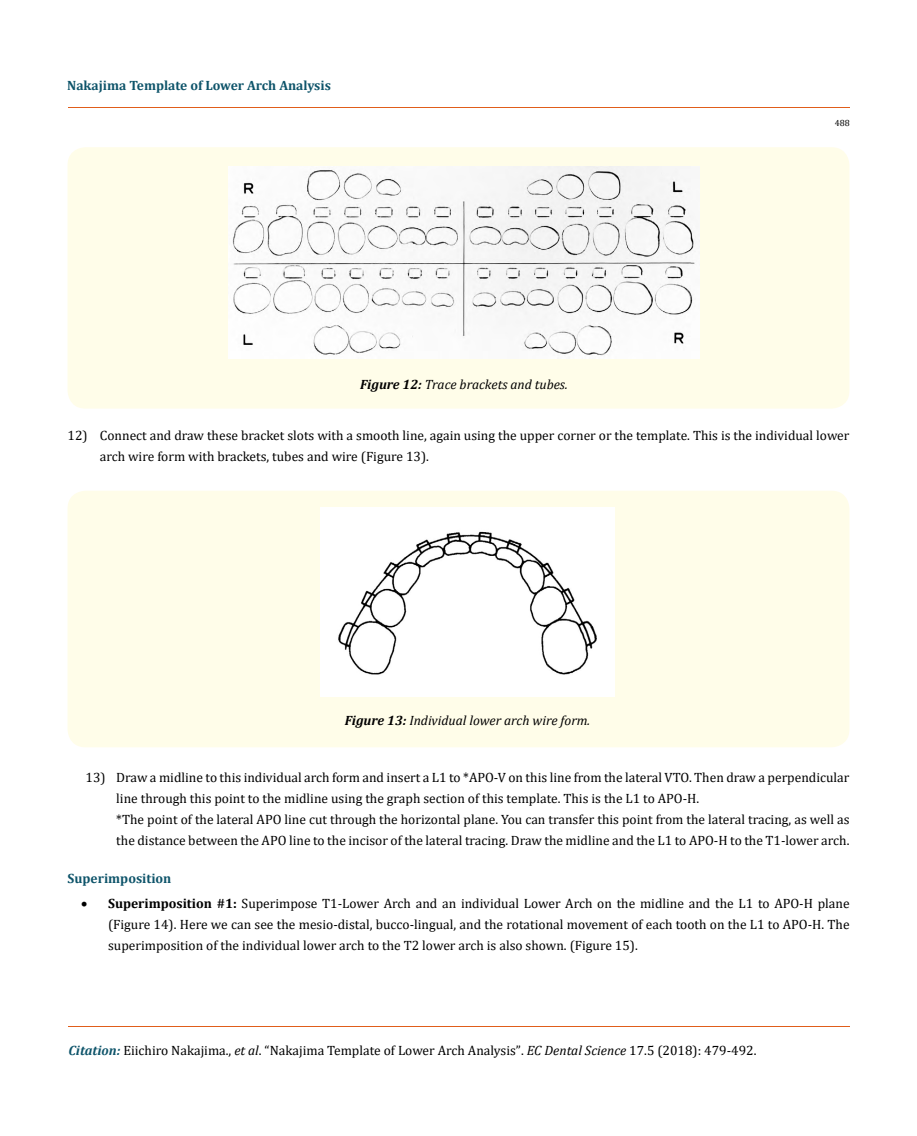
<style>
.page{position:relative;width:917px;height:1136px;background:#fff}
.page>*{position:absolute;margin:0;border:0;box-sizing:border-box;transform-origin:0 0}
.t1{font:13.5px/21px "Cambria";color:#000}
.t2{font:italic 13.5px "Cambria";color:#000}
.t3{font:700 13.5px "Cambria";color:#0e546a}
.t4{font:9px "Cambria";color:#000}
.s1{font-weight:700}
.s2{font-weight:700;font-style:italic;color:#0e546a}
.s3{font-style:italic}
.s4{font-size:13.35px}
</style>
<div class="page">
<hr style="left:68px;top:108px;width:781px;height:1px;background:#e05d1a">
<hr style="left:68px;top:1026px;width:781px;height:1px;background:#e05d1a">
<div style="left:68px;top:147px;width:781px;height:261px;background:#fffde9;border-radius:18px"></div>
<img style="left:229px;top:166px;width:470px;height:193px">
<div style="left:68px;top:490px;width:781px;height:257px;background:#fffde9;border-radius:18px"></div>
<img style="left:321px;top:507px;width:294px;height:189px">
<p class="t3" style="left:67px;top:76px;width:265px">Nakajima Template of Lower Arch Analysis</p>
<p class="t4" style="left:834px;top:118px;width:16px">488</p>
<p class="t2" style="left:360px;top:375px;width:209px"><span class="s1">Figure 12:</span> Trace brackets and tubes.</p>
<p class="t1" style="left:100px;top:425px;width:751px;text-indent:-32px">12) Connect and draw these bracket slots with a smooth line, again using the upper corner or the template. This is the individual lower arch wire form with brackets, tubes and wire (Figure 13).</p>
<p class="t2" style="left:344px;top:711px;width:247px"><span class="s1">Figure 13:</span> Individual lower arch wire form.</p>
<p class="t1" style="left:116px;top:767px;width:734px;text-indent:-31px">13) Draw a midline to this individual arch form and insert a L1 to *APO-V on this line from the lateral VTO. Then draw a perpendicular line through this point to the midline using the graph section of this template. This is the L1 to APO-H.<br>*The point of the lateral APO line cut through the horizontal plane. You can transfer this point from the lateral tracing, as well as the distance between the APO line to the incisor of the lateral tracing. Draw the midline and the L1 to APO-H to the T1-lower arch.</p>
<p class="t3" style="left:68px;top:868px;width:105px">Superimposition</p>
<p class="t1" style="left:108px;top:893px;width:743px;text-align:justify;text-indent:-27px">• <span class="s1">Superimposition #1:</span> Superimpose T1-Lower Arch and an individual Lower Arch on the midline and the L1 to APO-H plane (Figure 14). Here we can see the mesio-distal, bucco-lingual, and the rotational movement of each tooth on the L1 to APO-H. The superimposition of the individual lower arch to the T2 lower arch is also shown. (Figure 15).</p>
<p class="t1" style="left:68px;top:1040px;width:689px"><span class="s2">Citation:</span> Eiichiro Nakajima., <span class="s3">et al</span>. “Nakajima Template of Lower Arch Analysis”<span class="s4">.</span> <span class="s3">EC Dental Science</span> <span class="s4">17</span>.5 (2018): 479-492.</p>
</div>
